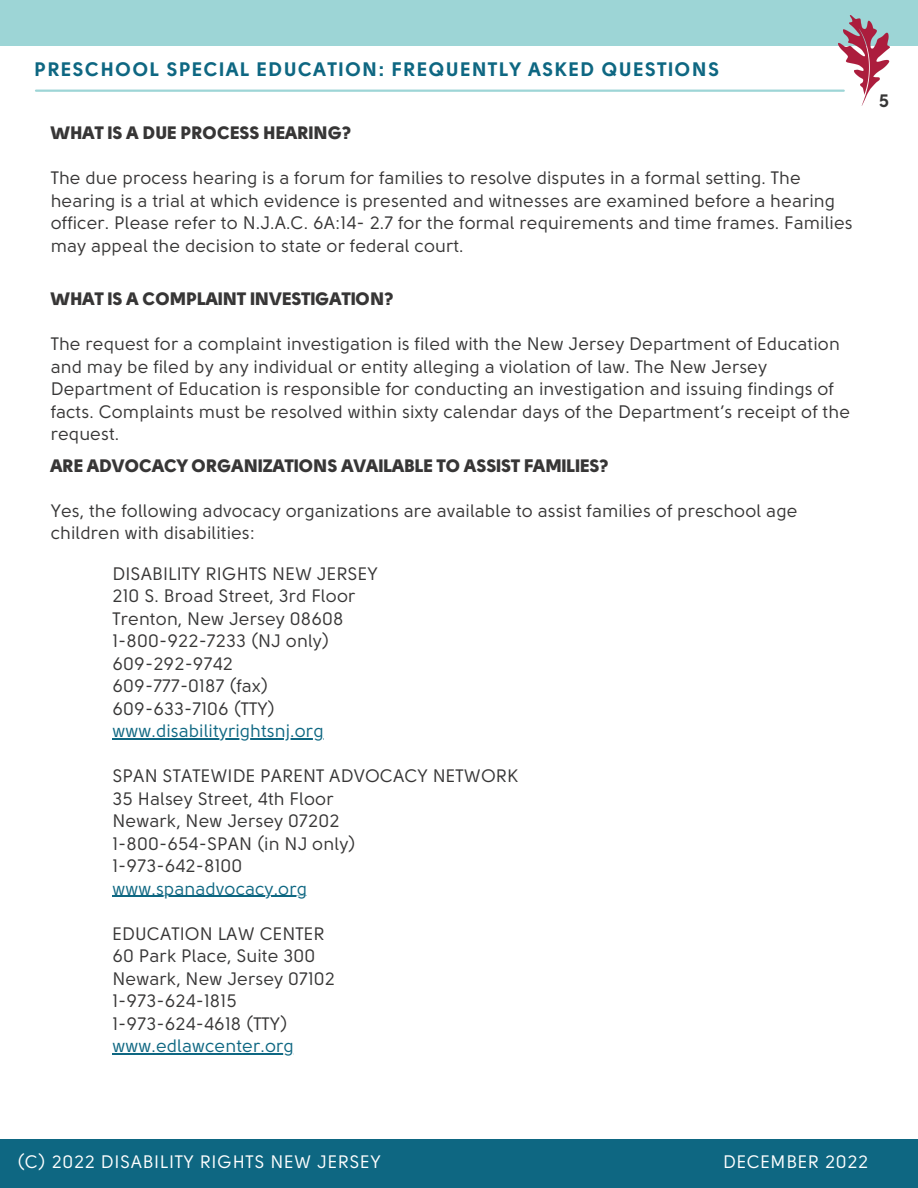
<style>
.page{position:relative;width:918px;height:1188px;background:#fff}
.page>*{position:absolute;margin:0;border:0;box-sizing:border-box;transform-origin:0 0}
.t1{font:700 19.5px "Solomon Sans";letter-spacing:.07em;color:#0e6782}
.t2{font:18px/22.5px "Solomon Sans";color:#373636}
.t3{font:900 18px "Solomon Sans";color:#373636}
.t4{font:18px "Solomon Sans";color:#0e6782}
.t5{font:18px "Solomon Sans";letter-spacing:.03em;color:#fff}
.t6{font:700 18px "Solomon Sans";color:#373636}
</style>
<div class="page">
<hr style="left:36px;top:90px;width:808px;height:2px;background:#9dd5d6">
<div style="left:0;top:0;width:918px;height:45px;background:#9dd5d6"></div>
<div style="left:0;top:1140px;width:918px;height:48px;background:#0e6782"></div>
<img style="left:839px;top:15px;width:50px;height:90px">
<hr style="left:112px;top:738px;width:212px;height:2px;background:#0e6782">
<hr style="left:112px;top:896px;width:195px;height:1px;background:#0e6782">
<hr style="left:112px;top:1053px;width:182px;height:2px;background:#0e6782">
<p class="t1" style="left:35px;top:61px;width:686px">PRESCHOOL SPECIAL EDUCATION: FREQUENTLY ASKED QUESTIONS</p>
<p class="t3" style="left:51px;top:125px;width:302px">WHAT IS A DUE PROCESS HEARING?</p>
<p class="t2" style="left:51px;top:168px;width:804px">The due process hearing is a forum for families to resolve disputes in a formal setting. The hearing is a trial at which evidence is presented and witnesses are examined before a hearing officer. Please refer to N.J.A.C. 6A:14- 2.7 for the formal requirements and time frames. Families may appeal the decision to state or federal court.</p>
<p class="t3" style="left:51px;top:291px;width:344px">WHAT IS A COMPLAINT INVESTIGATION?</p>
<p class="t2" style="left:51px;top:334px;width:801px">The request for a complaint investigation is filed with the New Jersey Department of Education and may be filed by any individual or entity alleging a violation of law. The New Jersey Department of Education is responsible for conducting an investigation and issuing findings of facts. Complaints must be resolved within sixty calendar days of the Department’s receipt of the request.</p>
<p class="t3" style="left:51px;top:457px;width:559px">ARE ADVOCACY ORGANIZATIONS AVAILABLE TO ASSIST FAMILIES?</p>
<p class="t2" style="left:51px;top:500px;width:748px">Yes, the following advocacy organizations are available to assist families of preschool age children with disabilities:</p>
<p class="t2" style="left:112px;top:563px;width:267px">DISABILITY RIGHTS NEW JERSEY<br>210 S. Broad Street, 3rd Floor<br>Trenton, New Jersey 08608<br>1-800-922-7233 (NJ only)<br>609-292-9742<br>609-777-0187 (fax)<br>609-633-7106 (TTY)</p>
<p class="t4" style="left:112px;top:723px;width:213px">www.disabilityrightsnj.org</p>
<p class="t2" style="left:112px;top:766px;width:408px">SPAN STATEWIDE PARENT ADVOCACY NETWORK<br>35 Halsey Street, 4th Floor<br>Newark, New Jersey 07202<br>1-800-654-SPAN (in NJ only)<br>1-973-642-8100</p>
<p class="t4" style="left:112px;top:880px;width:196px">www.spanadvocacy.org</p>
<p class="t2" style="left:112px;top:923px;width:224px">EDUCATION LAW CENTER<br>60 Park Place, Suite 300<br>Newark, New Jersey 07102<br>1-973-624-1815<br>1-973-624-4618 (TTY)</p>
<p class="t4" style="left:112px;top:1038px;width:183px">www.edlawcenter.org</p>
<p class="t6" style="left:879px;top:92px;width:12px">5</p>
<p class="t5" style="left:17px;top:1154px;width:365px">(C) 2022 DISABILITY RIGHTS NEW JERSEY</p>
<p class="t5" style="left:723px;top:1154px;width:147px">DECEMBER 2022</p>
</div>
